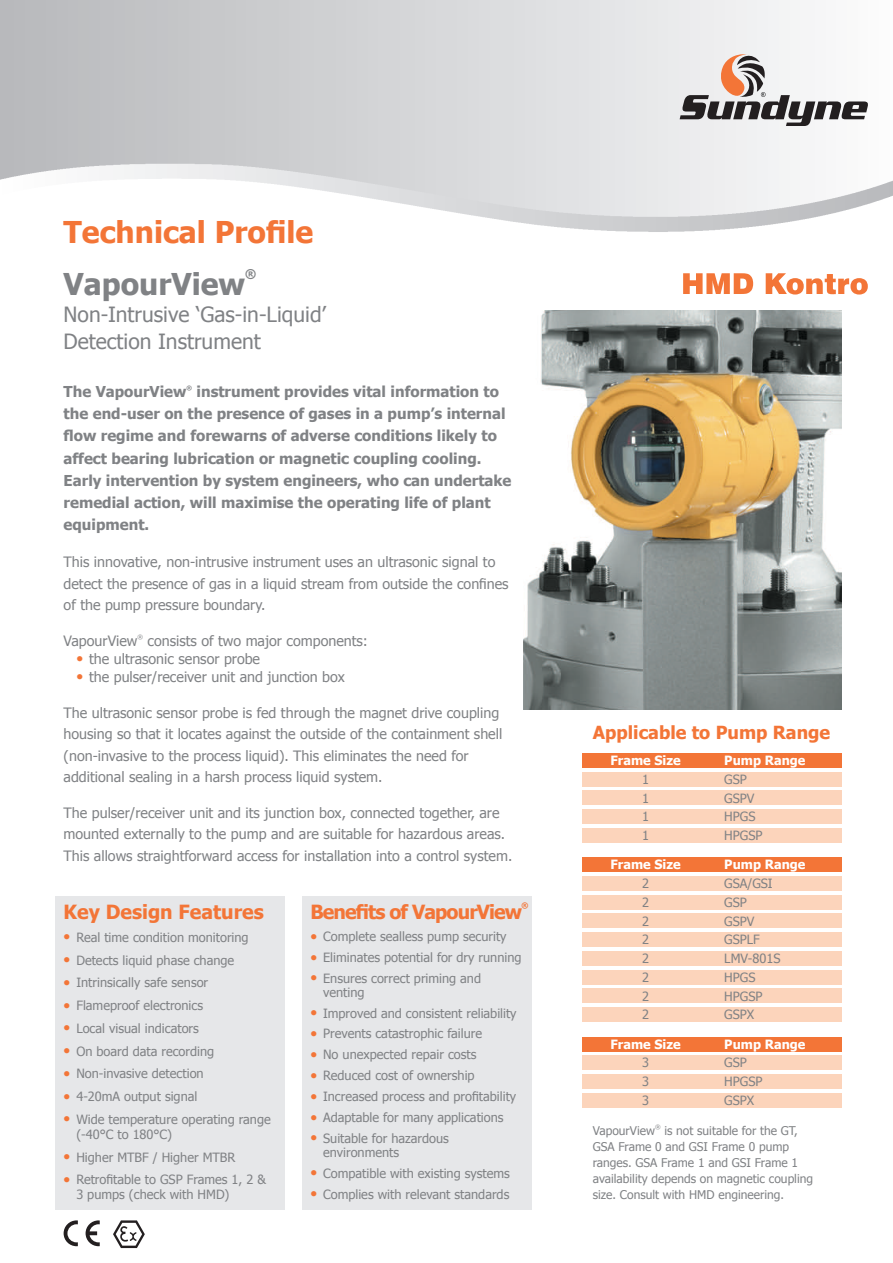
<style>
.page{position:relative;width:893px;height:1263px;background:#fff}
.page>*{position:absolute;margin:0;border:0;box-sizing:border-box;transform-origin:0 0}
.t1{font:700 30px "Tahoma";color:#f37537}
.t2{font:700 30px "Tahoma";color:#808285}
.t3{font:21px/27px "Tahoma";color:#808285}
.t4{font:700 19.5px "Tahoma";letter-spacing:-.045em;color:#f37537}
.t5{font:700 19.5px "Tahoma";color:#f37537}
.t6{font:700 18px "Tahoma";color:#f37537}
.t7{font:700 15px/22.2px "Tahoma";color:#808285}
.t8{font:14.25px/21.3px "Tahoma";color:#808285}
.t9{font:12.75px/22.8px "Tahoma";color:#808285}
.t10{font:700 12.75px "Tahoma";color:#fff}
.t11{font:12px/16px "Tahoma";color:#808285}
.t12{font:700 12px "Tahoma";color:#808285}
.t13{font:700 7.5px "Tahoma";color:#f37537}
.t14{font:6px "Tahoma";color:#808285}
.t15{font:700 6px "Tahoma";color:#808285}
</style>
<div class="page">
<img style="left:523px;top:311px;width:318px;height:399px">
<div style="left:55px;top:896px;width:230px;height:313px;background:#e6e7e9"></div>
<div style="left:302px;top:896px;width:229px;height:313px;background:#e6e7e9"></div>
<img style="left:0;top:0;width:892px;height:232px">
<svg style="left:765px;top:273px;width:102px;height:22px"></svg>
<svg style="left:683px;top:273px;width:70px;height:21px"></svg>
<svg style="left:679px;top:54px;width:188px;height:72px"></svg>
<svg style="left:64px;top:1220px;width:14px;height:26px"></svg>
<svg style="left:86px;top:1220px;width:14px;height:26px"></svg>
<svg style="left:113px;top:1220px;width:32px;height:28px"></svg>
<div style="left:581px;top:772px;width:260px;height:14px;background:#fcd4bb"></div>
<div style="left:581px;top:791px;width:260px;height:14px;background:#fcd4bb"></div>
<div style="left:581px;top:810px;width:260px;height:14px;background:#fcd4bb"></div>
<div style="left:581px;top:828px;width:260px;height:14px;background:#fcd4bb"></div>
<div style="left:581px;top:753px;width:260px;height:14px;background:#f37537"></div>
<div style="left:581px;top:876px;width:260px;height:14px;background:#fcd4bb"></div>
<div style="left:581px;top:895px;width:260px;height:14px;background:#fcd4bb"></div>
<div style="left:581px;top:914px;width:260px;height:14px;background:#fcd4bb"></div>
<div style="left:581px;top:933px;width:260px;height:14px;background:#fcd4bb"></div>
<div style="left:581px;top:858px;width:260px;height:14px;background:#f37537"></div>
<div style="left:581px;top:951px;width:260px;height:14px;background:#fcd4bb"></div>
<div style="left:581px;top:970px;width:260px;height:14px;background:#fcd4bb"></div>
<div style="left:581px;top:989px;width:260px;height:14px;background:#fcd4bb"></div>
<div style="left:581px;top:1008px;width:260px;height:14px;background:#fcd4bb"></div>
<div style="left:581px;top:1056px;width:260px;height:14px;background:#fcd4bb"></div>
<div style="left:581px;top:1075px;width:260px;height:14px;background:#fcd4bb"></div>
<div style="left:581px;top:1093px;width:260px;height:14px;background:#fcd4bb"></div>
<div style="left:581px;top:1037px;width:260px;height:14px;background:#f37537"></div>
<h1 class="t1" style="left:64px;top:213px;width:251px">Technical Profile</h1>
<h1 class="t2" style="left:64px;top:265px;width:183px">VapourView</h1>
<p class="t12" style="left:245px;top:266px;width:13px">®</p>
<h2 class="t3" style="left:64px;top:300px;width:264px">Non-Intrusive ‘Gas-in-Liquid’<br>Detection Instrument</h2>
<p class="t7" style="left:64px;top:380px;width:124px">The VapourView</p>
<p class="t15" style="left:186px;top:384px;width:7px">®</p>
<p class="t7" style="left:64px;top:380px;width:449px;text-indent:133px">instrument provides vital information to the end-user on the presence of gases in a pump’s internal flow regime and forewarns of adverse conditions likely to affect bearing lubrication or magnetic coupling cooling.<br>Early intervention by system engineers, who can undertake remedial action, will maximise the operating life of plant equipment.</p>
<p class="t8" style="left:64px;top:550px;width:446px;line-height:21.8px">This innovative, non-intrusive instrument uses an ultrasonic signal to detect the presence of gas in a liquid stream from outside the confines of the pump pressure boundary.</p>
<p class="t8" style="left:64px;top:630px;width:75px">VapourView</p>
<p class="t14" style="left:137px;top:633px;width:7px">®</p>
<p class="t8" style="left:89px;top:632px;width:280px;line-height:18px;text-indent:58px">consists of two major components: the ultrasonic sensor probe<br>the pulser/receiver unit and junction box</p>
<p class="t8" style="left:64px;top:702px;width:440px">The ultrasonic sensor probe is fed through the magnet drive coupling housing so that it locates against the outside of the containment shell (non-invasive to the process liquid). This eliminates the need for additional sealing in a harsh process liquid system.</p>
<p class="t8" style="left:64px;top:802px;width:450px">The pulser/receiver unit and its junction box, connected together, are mounted externally to the pump and are suitable for hazardous areas.<br>This allows straightforward access for installation into a control system.</p>
<h3 class="t5" style="left:64px;top:900px;width:202px">Key Design Features</h3>
<p class="t9" style="left:76px;top:925px;width:196px">Real time condition monitoring<br>Detects liquid phase change<br>Intrinsically safe sensor<br>Flameproof electronics<br>Local visual indicators<br>On board data recording<br>Non-invasive detection<br>4-20mA output signal<br>Wide temperature operating range</p>
<p class="t9" style="left:76px;top:1122px;width:191px">(-40°C to 180°C)<br>Higher MTBF / Higher MTBR<br>Retrofitable to GSP Frames 1, 2 &amp;</p>
<p class="t9" style="left:76px;top:1183px;width:155px">3 pumps (check with HMD)</p>
<h3 class="t4" style="left:310px;top:900px;width:213px">Benefits of VapourView</h3>
<p class="t13" style="left:521px;top:900px;width:8px">®</p>
<p class="t9" style="left:323px;top:926px;width:200px;line-height:20.9px">Complete sealless pump security<br>Eliminates potential for dry running<br>Ensures correct priming and</p>
<p class="t9" style="left:323px;top:981px;width:195px;line-height:20.9px">venting<br>Improved and consistent reliability<br>Prevents catastrophic failure<br>No unexpected repair costs<br>Reduced cost of ownership<br>Increased process and profitability<br>Adaptable for many applications<br>Suitable for hazardous</p>
<p class="t9" style="left:323px;top:1141px;width:188px;line-height:21.1px">environments<br>Compatible with existing systems<br>Complies with relevant standards</p>
<h3 class="t6" style="left:593px;top:721px;width:239px">Applicable to Pump Range</h3>
<p class="t10" style="left:610px;top:752px;width:72px">Frame Size</p>
<p class="t10" style="left:724px;top:752px;width:83px">Pump Range</p>
<p class="t9" style="left:642px;top:767px;width:8px">1</p>
<p class="t9" style="left:724px;top:767px;width:24px">GSP</p>
<p class="t9" style="left:642px;top:786px;width:8px">1</p>
<p class="t9" style="left:724px;top:786px;width:32px">GSPV</p>
<p class="t9" style="left:642px;top:805px;width:8px">1</p>
<p class="t9" style="left:724px;top:805px;width:33px">HPGS</p>
<p class="t9" style="left:642px;top:824px;width:8px">1</p>
<p class="t9" style="left:724px;top:824px;width:40px">HPGSP</p>
<p class="t10" style="left:610px;top:857px;width:72px">Frame Size</p>
<p class="t10" style="left:724px;top:857px;width:83px">Pump Range</p>
<p class="t9" style="left:642px;top:872px;width:8px">2</p>
<p class="t9" style="left:724px;top:872px;width:50px">GSA/GSI</p>
<p class="t9" style="left:642px;top:890px;width:8px">2</p>
<p class="t9" style="left:724px;top:890px;width:24px">GSP</p>
<p class="t9" style="left:642px;top:909px;width:8px">2</p>
<p class="t9" style="left:724px;top:909px;width:32px">GSPV</p>
<p class="t9" style="left:642px;top:928px;width:8px">2</p>
<p class="t9" style="left:724px;top:928px;width:37px">GSPLF</p>
<p class="t9" style="left:642px;top:947px;width:8px">2</p>
<p class="t9" style="left:724px;top:947px;width:58px">LMV-801S</p>
<p class="t9" style="left:642px;top:965px;width:8px">2</p>
<p class="t9" style="left:724px;top:965px;width:33px">HPGS</p>
<p class="t9" style="left:642px;top:984px;width:8px">2</p>
<p class="t9" style="left:724px;top:984px;width:40px">HPGSP</p>
<p class="t9" style="left:642px;top:1003px;width:8px">2</p>
<p class="t9" style="left:724px;top:1003px;width:32px">GSPX</p>
<p class="t10" style="left:610px;top:1036px;width:72px">Frame Size</p>
<p class="t10" style="left:724px;top:1036px;width:83px">Pump Range</p>
<p class="t9" style="left:642px;top:1051px;width:8px">3</p>
<p class="t9" style="left:724px;top:1051px;width:24px">GSP</p>
<p class="t9" style="left:642px;top:1070px;width:8px">3</p>
<p class="t9" style="left:724px;top:1070px;width:40px">HPGSP</p>
<p class="t9" style="left:642px;top:1088px;width:8px">3</p>
<p class="t9" style="left:724px;top:1088px;width:32px">GSPX</p>
<p class="t11" style="left:592px;top:1122px;width:64px">VapourView</p>
<p class="t14" style="left:655px;top:1123px;width:7px">®</p>
<p class="t11" style="left:592px;top:1122px;width:222px;text-indent:72px">is not suitable for the GT, GSA Frame 0 and GSI Frame 0 pump ranges. GSA Frame 1 and GSI Frame 1 availability depends on magnetic coupling size. Consult with HMD engineering.</p>
</div>
